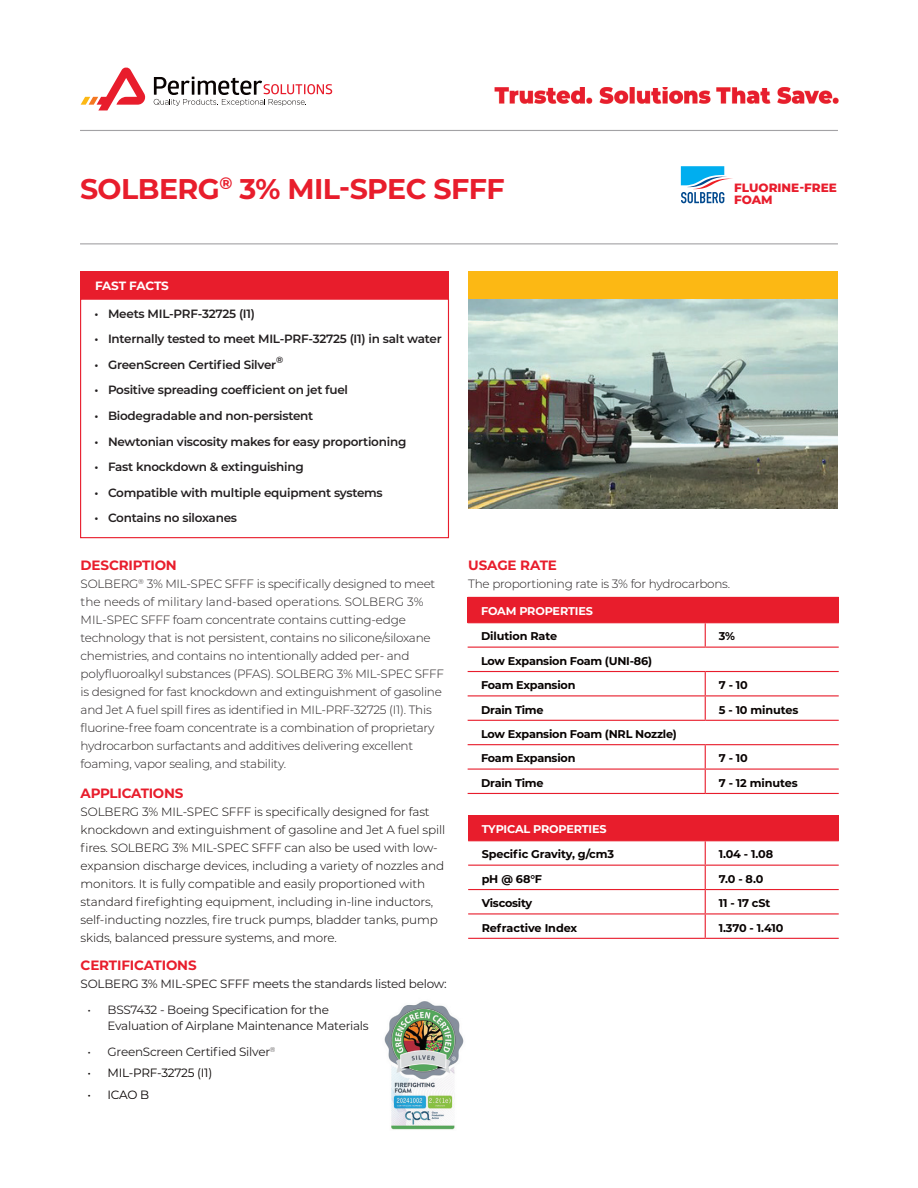
<style>
.page{position:relative;width:918px;height:1188px;background:#fff}
.page>*{position:absolute;margin:0;border:0;box-sizing:border-box;transform-origin:0 0}
.t1{font:700 28.5px "Montserrat";letter-spacing:-.02em;color:#e81d2c}
.t2{font:700 13.5px "Montserrat";letter-spacing:-.01em;color:#e81d2c}
.t3{font:300 12px/18px "Montserrat";letter-spacing:-.02em;color:#231f20}
.t4{font:300 12px/18px "Montserrat";letter-spacing:-.01em;color:#080302}
.t5{font:600 12px "Montserrat";letter-spacing:-.02em;color:#231f20}
.t6{font:12px/16.5px "Montserrat";letter-spacing:-.02em;color:#231f20}
.t7{font:12px "Montserrat";letter-spacing:-.02em;color:#080302}
.t8{font:800 12px/12px "Montserrat";color:#e81d2c}
.t9{font:700 12px "Montserrat";letter-spacing:-.02em;color:#fff}
.t10{font:700 11.25px/24.5px "Montserrat";letter-spacing:-.02em;color:#080302}
.t11{font:700 11.25px "Montserrat";letter-spacing:-.015em;color:#fff}
.t12{font:600 9px "Montserrat";color:#231f20}
</style>
<div class="page">
<hr style="left:80px;top:130px;width:758px;height:1px;background:#a3a2a5">
<hr style="left:80px;top:243px;width:758px;height:1px;background:#a3a2a5">
<svg style="left:154px;top:77px;width:178px;height:29px"></svg>
<svg style="left:81px;top:67px;width:65px;height:43px"></svg>
<div style="left:80px;top:299px;width:369px;height:239px;border:1px solid #e81d2c"></div>
<div style="left:80px;top:271px;width:369px;height:28px;background:#e81d2c"></div>
<svg style="left:680px;top:166px;width:53px;height:38px"></svg>
<img style="left:468px;top:299px;width:370px;height:209px">
<div style="left:468px;top:271px;width:370px;height:28px;background:#fcb814"></div>
<div style="left:468px;top:597px;width:371px;height:26px;background:#e81d2c"></div>
<svg style="left:468px;top:623px;width:371px;height:170px"></svg>
<svg style="left:705px;top:623px;width:1px;height:24px"></svg>
<hr style="left:468px;top:647px;width:237px;height:1px;background:#e81d2c">
<hr style="left:705px;top:647px;width:134px;height:1px;background:#e81d2c">
<hr style="left:468px;top:671px;width:237px;height:1px;background:#e81d2c">
<hr style="left:705px;top:671px;width:134px;height:1px;background:#e81d2c">
<hr style="left:468px;top:695px;width:237px;height:1px;background:#e81d2c">
<hr style="left:705px;top:695px;width:134px;height:1px;background:#e81d2c">
<svg style="left:705px;top:672px;width:1px;height:48px"></svg>
<hr style="left:468px;top:720px;width:237px;height:1px;background:#e81d2c">
<hr style="left:705px;top:720px;width:134px;height:1px;background:#e81d2c">
<hr style="left:468px;top:744px;width:237px;height:1px;background:#e81d2c">
<hr style="left:705px;top:744px;width:134px;height:1px;background:#e81d2c">
<hr style="left:468px;top:769px;width:237px;height:1px;background:#e81d2c">
<hr style="left:705px;top:769px;width:134px;height:1px;background:#e81d2c">
<svg style="left:705px;top:745px;width:1px;height:48px"></svg>
<hr style="left:468px;top:793px;width:237px;height:1px;background:#e81d2c">
<hr style="left:705px;top:793px;width:134px;height:1px;background:#e81d2c">
<div style="left:468px;top:816px;width:371px;height:25px;background:#e81d2c"></div>
<hr style="left:468px;top:815px;width:237px;height:1px;background:#e81d2c">
<hr style="left:705px;top:815px;width:134px;height:1px;background:#e81d2c">
<hr style="left:468px;top:938px;width:237px;height:1px;background:#e81d2c">
<hr style="left:705px;top:938px;width:134px;height:1px;background:#e81d2c">
<svg style="left:468px;top:841px;width:371px;height:97px"></svg>
<hr style="left:468px;top:913px;width:237px;height:2px;background:#e81d2c">
<hr style="left:705px;top:913px;width:134px;height:2px;background:#e81d2c">
<img style="left:494px;top:87px;width:345px;height:17px">
<img style="left:384px;top:1001px;width:80px;height:129px">
<svg style="left:384px;top:1014px;width:15px;height:1px"></svg>
<h1 class="t1" style="left:80px;top:168px;width:426px">SOLBERG<sup>®</sup> 3% MIL-SPEC SFFF</h1>
<p class="t9" style="left:95px;top:277px;width:75px">FAST FACTS</p>
<p class="t5" style="left:94px;top:305px;width:162px">• Meets MIL-PRF-32725 (I1)</p>
<p class="t5" style="left:94px;top:330px;width:349px">• Internally tested to meet MIL-PRF-32725 (I1) in salt water</p>
<p class="t5" style="left:94px;top:356px;width:183px">• GreenScreen Certified Silver</p>
<p class="t12" style="left:276px;top:353px;width:9px">®</p>
<p class="t5" style="left:95px;top:382px;width:255px">• Positive spreading coefficient on jet fuel</p>
<p class="t5" style="left:95px;top:407px;width:220px">• Biodegradable and non-persistent</p>
<p class="t5" style="left:95px;top:433px;width:313px">• Newtonian viscosity makes for easy proportioning</p>
<p class="t5" style="left:95px;top:458px;width:211px">• Fast knockdown &amp; extinguishing</p>
<p class="t5" style="left:95px;top:484px;width:290px">• Compatible with multiple equipment systems</p>
<p class="t5" style="left:95px;top:510px;width:144px">• Contains no siloxanes</p>
<p class="t8" style="left:734px;top:181px;width:104px">FLUORINE-FREE<br>FOAM</p>
<p class="t2" style="left:81px;top:556px;width:98px">DESCRIPTION</p>
<p class="t3" style="left:81px;top:575px;width:365px">SOLBERG<sup>®</sup> 3% MIL-SPEC SFFF is specifically designed to meet the needs of military land-based operations. SOLBERG 3% MIL-SPEC SFFF foam concentrate contains cutting-edge technology that is not persistent, contains no silicone/siloxane chemistries, and contains no intentionally added per- and polyfluoroalkyl substances (PFAS). SOLBERG 3% MIL-SPEC SFFF is designed for fast knockdown and extinguishment of gasoline and Jet A fuel spill fires as identified in MIL-PRF-32725 (I1). This fluorine-free foam concentrate is a combination of proprietary hydrocarbon surfactants and additives delivering excellent foaming, vapor sealing, and stability.</p>
<p class="t2" style="left:81px;top:784px;width:104px">APPLICATIONS</p>
<p class="t4" style="left:81px;top:803px;width:366px">SOLBERG 3% MIL-SPEC SFFF is specifically designed for fast knockdown and extinguishment of gasoline and Jet A fuel spill fires. SOLBERG 3% MIL-SPEC SFFF can also be used with low&shy;expansion discharge devices, including a variety of nozzles and monitors. It is fully compatible and easily proportioned with standard firefighting equipment, including in-line inductors, self-inducting nozzles, fire truck pumps, bladder tanks, pump skids, balanced pressure systems, and more.</p>
<p class="t2" style="left:81px;top:956px;width:118px">CERTIFICATIONS</p>
<p class="t6" style="left:81px;top:975px;width:368px">SOLBERG 3% MIL-SPEC SFFF meets the standards listed below:</p>
<p class="t6" style="left:108px;top:1001px;width:263px;text-indent:-20px">• BSS7432 - Boeing Specification for the<br>Evaluation of Airplane Maintenance Materials</p>
<p class="t6" style="left:87px;top:1043px;width:190px">• GreenScreen Certified Silver<sup>®</sup></p>
<p class="t7" style="left:87px;top:1064px;width:127px">• MIL-PRF-32725 (I1)</p>
<p class="t7" style="left:87px;top:1087px;width:63px">• ICAO B</p>
<p class="t2" style="left:468px;top:556px;width:90px">USAGE RATE</p>
<p class="t3" style="left:468px;top:575px;width:263px">The proportioning rate is 3% for hydrocarbons.</p>
<p class="t11" style="left:481px;top:603px;width:113px">FOAM PROPERTIES</p>
<p class="t10" style="left:481px;top:624px;width:78px">Dilution Rate</p>
<p class="t10" style="left:719px;top:624px;width:18px">3%</p>
<p class="t10" style="left:481px;top:648px;width:172px">Low Expansion Foam (UNI-86)<br>Foam Expansion</p>
<p class="t10" style="left:719px;top:672px;width:31px">7 - 10</p>
<p class="t10" style="left:481px;top:697px;width:64px">Drain Time</p>
<p class="t10" style="left:719px;top:697px;width:81px">5 - 10 minutes</p>
<p class="t10" style="left:481px;top:721px;width:197px">Low Expansion Foam (NRL Nozzle)<br>Foam Expansion</p>
<p class="t10" style="left:719px;top:746px;width:31px">7 - 10</p>
<p class="t10" style="left:481px;top:770px;width:64px">Drain Time</p>
<p class="t10" style="left:719px;top:770px;width:80px">7 - 12 minutes</p>
<p class="t11" style="left:482px;top:821px;width:127px">TYPICAL PROPERTIES</p>
<p class="t10" style="left:482px;top:842px;width:134px">Specific Gravity, g/cm3</p>
<p class="t10" style="left:719px;top:842px;width:56px">1.04 - 1.08</p>
<p class="t10" style="left:482px;top:866px;width:62px">pH @ 68°F</p>
<p class="t10" style="left:719px;top:866px;width:46px">7.0 - 8.0</p>
<p class="t10" style="left:482px;top:890px;width:52px">Viscosity</p>
<p class="t10" style="left:719px;top:890px;width:53px">11 - 17 cSt</p>
<p class="t10" style="left:482px;top:915px;width:97px">Refractive Index</p>
<p class="t10" style="left:719px;top:915px;width:66px">1.370 - 1.410</p>
</div>
